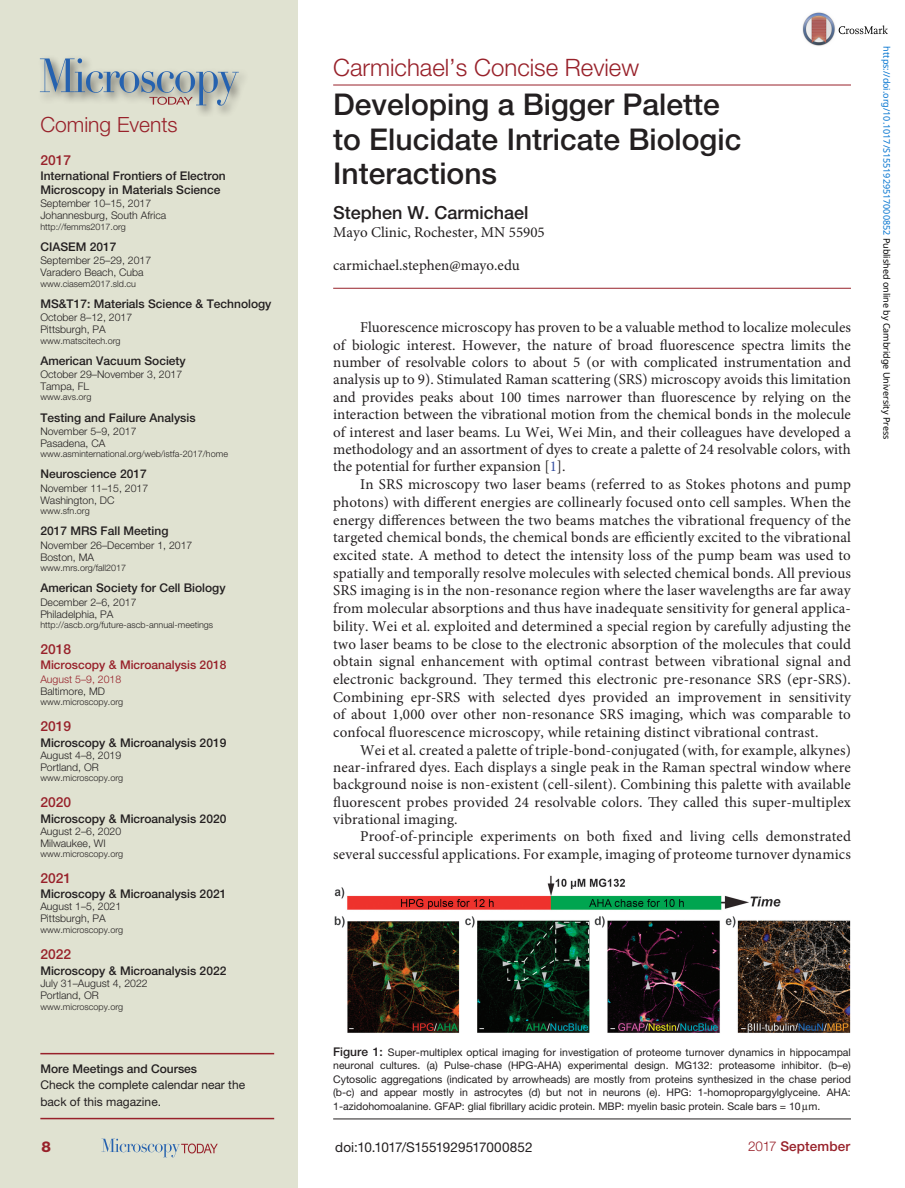
<style>
.page{position:relative;width:905px;height:1188px;background:#fff}
.page>*{position:absolute;margin:0;border:0;box-sizing:border-box;transform-origin:0 0}
.t1{font:500 30px/34.5px "Helvetica Neue LT Std";color:#231f20}
.t2{font:300 24px "Helvetica Neue LT Std";color:#98212a}
.t3{font:300 21px "Helvetica Neue LT Std";color:#98212a}
.t4{font:500 18px "Helvetica Neue LT Std";color:#231f20}
.t5{font:15px/17.7px "Minion Pro";letter-spacing:.01em;color:#231f20;text-align:justify}
.t6{font:800 15px "Helvetica Neue LT Std";color:#98212a}
.t7{font:500 13.8px "Helvetica Neue LT Std";color:#98212a}
.t8{font:13.5px "Helvetica Neue LT Std";letter-spacing:-.01em;color:#231f20}
.t9{font:500 13.5px "Helvetica Neue LT Std";letter-spacing:.015em;color:#98212a}
.t10{font:500 12px/13.5px "Helvetica Neue LT Std";color:#231f20}
.t11{font:12px/16.5px "Helvetica Neue LT Std";color:#231f20}
.t12{font:500 12px "Helvetica Neue LT Std";color:#98212a}
.t13{font:10.5px/13.5px "Helvetica Neue LT Std";color:#231f20;text-align:justify}
.t14{font:300 10.5px/12px "Helvetica Neue LT Std";color:#231f20}
.t15{font:300 10.5px "Helvetica Neue LT Std";color:#98212a}
.t16{font:300 9px "Helvetica Neue LT Std";color:#231f20}
.t17{font:9px "Noto Sans";color:#0172cf}
.s1{color:#3a53a3}
.s2{font-weight:500;font-size:12px}
.s3{font-weight:300}
.s4{color:#000}
</style>
<div class="page">
<div style="left:0;top:0;width:297px;height:1188px;background:#e0e2d1"></div>
<svg style="left:101px;top:1139px;width:117px;height:18px"></svg>
<div style="left:37px;top:55px;width:212px;height:62px;background:#231f20;opacity:.75"></div>
<svg style="left:40px;top:58px;width:199px;height:48px"></svg>
<hr style="left:40px;top:1053px;width:234px;height:1px;background:#98212a">
<hr style="left:40px;top:1118px;width:234px;height:1px;background:#98212a">
<hr style="left:333px;top:85px;width:517px;height:1px;background:#98212a">
<hr style="left:333px;top:288px;width:517px;height:1px;background:#98212a">
<img style="left:334px;top:875px;width:516px;height:158px">
<hr style="left:333px;top:1119px;width:517px;height:1px;background:#231f20">
<img style="left:802px;top:12px;width:86px;height:34px">
<h3 class="t3" style="left:40px;top:112px;width:139px">Coming Events</h3>
<p class="t7" style="left:40px;top:152px;width:32px">2017</p>
<p class="t10" style="left:40px;top:169px;width:187px">International Frontiers of Electron<br>Microscopy in Materials Science</p>
<p class="t14" style="left:40px;top:197px;width:127px">September 10–15, 2017<br>Johannesburg, South Africa</p>
<p class="t16" style="left:40px;top:221px;width:87px">http://femms2017.org</p>
<p class="t10" style="left:40px;top:240px;width:78px">CIASEM 2017</p>
<p class="t14" style="left:40px;top:254px;width:112px">September 25–29, 2017<br>Varadero Beach, Cuba</p>
<p class="t16" style="left:40px;top:278px;width:97px">www.ciasem2017.sld.cu</p>
<p class="t10" style="left:40px;top:297px;width:232px">MS&amp;T17: Materials Science &amp; Technology</p>
<p class="t14" style="left:40px;top:311px;width:93px">October 8–12, 2017<br>Pittsburgh, PA</p>
<p class="t16" style="left:40px;top:335px;width:82px">www.matscitech.org</p>
<p class="t10" style="left:40px;top:354px;width:147px">American Vacuum Society</p>
<p class="t14" style="left:40px;top:368px;width:143px">October 29–November 3, 2017<br>Tampa, FL</p>
<p class="t16" style="left:40px;top:392px;width:53px">www.avs.org</p>
<p class="t10" style="left:40px;top:410px;width:157px">Testing and Failure Analysis</p>
<p class="t14" style="left:40px;top:425px;width:98px">November 5–9, 2017<br>Pasadena, CA</p>
<p class="t16" style="left:40px;top:449px;width:189px">www.asminternational.org/web/istfa-2017/home</p>
<p class="t10" style="left:40px;top:467px;width:108px">Neuroscience 2017</p>
<p class="t14" style="left:40px;top:482px;width:109px">November 11–15, 2017<br>Washington, DC</p>
<p class="t16" style="left:40px;top:506px;width:51px">www.sfn.org</p>
<p class="t10" style="left:40px;top:524px;width:130px">2017 MRS Fall Meeting</p>
<p class="t14" style="left:40px;top:539px;width:153px">November 26–December 1, 2017<br>Boston, MA</p>
<p class="t16" style="left:40px;top:563px;width:87px">www.mrs.org/fall2017</p>
<p class="t10" style="left:40px;top:581px;width:187px">American Society for Cell Biology</p>
<p class="t14" style="left:40px;top:596px;width:98px">December 2–6, 2017<br>Philadelphia, PA</p>
<p class="t16" style="left:40px;top:619px;width:174px">http://ascb.org/future-ascb-annual-meetings</p>
<p class="t7" style="left:40px;top:641px;width:32px">2018</p>
<p class="t12" style="left:40px;top:658px;width:187px">Microscopy &amp; Microanalysis 2018</p>
<p class="t15" style="left:40px;top:673px;width:82px">August 5–9, 2018</p>
<p class="t14" style="left:40px;top:685px;width:66px">Baltimore, MD</p>
<p class="t16" style="left:40px;top:697px;width:84px">www.microscopy.org</p>
<p class="t7" style="left:40px;top:718px;width:32px">2019</p>
<p class="t10" style="left:40px;top:736px;width:187px">Microscopy &amp; Microanalysis 2019</p>
<p class="t14" style="left:40px;top:749px;width:82px">August 4–8, 2019<br>Portland, OR</p>
<p class="t16" style="left:40px;top:773px;width:84px">www.microscopy.org</p>
<p class="t7" style="left:40px;top:794px;width:32px">2020</p>
<p class="t10" style="left:40px;top:811px;width:187px">Microscopy &amp; Microanalysis 2020</p>
<p class="t14" style="left:40px;top:825px;width:82px">August 2–6, 2020<br>Milwaukee, WI</p>
<p class="t16" style="left:40px;top:848px;width:84px">www.microscopy.org</p>
<p class="t7" style="left:40px;top:870px;width:32px">2021</p>
<p class="t10" style="left:40px;top:887px;width:187px">Microscopy &amp; Microanalysis 2021</p>
<p class="t14" style="left:40px;top:901px;width:82px">August 1–5, 2021<br>Pittsburgh, PA</p>
<p class="t16" style="left:40px;top:924px;width:84px">www.microscopy.org</p>
<p class="t7" style="left:40px;top:945px;width:32px">2022</p>
<p class="t10" style="left:40px;top:964px;width:187px">Microscopy &amp; Microanalysis 2022</p>
<p class="t14" style="left:40px;top:977px;width:109px">July 31–August 4, 2022<br>Portland, OR</p>
<p class="t16" style="left:40px;top:1001px;width:84px">www.microscopy.org</p>
<p class="t10" style="left:40px;top:1062px;width:158px">More Meetings and Courses</p>
<p class="t11" style="left:40px;top:1077px;width:206px">Check the complete calendar near the back of this magazine.</p>
<h2 class="t2" style="left:333px;top:52px;width:307px">Carmichael’s Concise Review</h2>
<h1 class="t1" style="left:333px;top:87px;width:409px">Developing a Bigger Palette to Elucidate Intricate Biologic<br>Interactions</h1>
<p class="t4" style="left:333px;top:202px;width:197px">Stephen W. Carmichael</p>
<p class="t5" style="left:333px;top:223px;width:213px">Mayo Clinic, Rochester, MN 55905</p>
<p class="t5" style="left:333px;top:256px;width:188px">carmichael.stephen@mayo.edu</p>
<p class="t5" style="left:333px;top:319px;width:519px;text-indent:27px">Fluorescence microscopy has proven to be a valuable method to localize molecules of biologic interest. However, the nature of broad fluorescence spectra limits the number of resolvable colors to about 5 (or with complicated instrumentation and analysis up to 9). Stimulated Raman scattering (SRS) microscopy avoids this limitation and provides peaks about 100 times narrower than fluorescence by relying on the interaction between the vibrational motion from the chemical bonds in the molecule of interest and laser beams. Lu Wei, Wei Min, and their colleagues have developed a methodology and an assortment of dyes to create a palette of 24 resolvable colors, with the potential for further expansion [<span class="s1">1</span>].</p>
<p class="t5" style="left:333px;top:476px;width:519px;text-indent:27px">In SRS microscopy two laser beams (referred to as Stokes photons and pump photons) with different energies are collinearly focused onto cell samples. When the energy differences between the two beams matches the vibrational frequency of the targeted chemical bonds, the chemical bonds are efficiently excited to the vibrational excited state. A method to detect the intensity loss of the pump beam was used to spatially and temporally resolve molecules with selected chemical bonds. All previous SRS imaging is in the non-resonance region where the laser wavelengths are far away from molecular absorptions and thus have inadequate sensitivity for general applica&shy;bility. Wei et al. exploited and determined a special region by carefully adjusting the two laser beams to be close to the electronic absorption of the molecules that could obtain signal enhancement with optimal contrast between vibrational signal and electronic background. They termed this electronic pre-resonance SRS (epr-SRS).<br>Combining epr-SRS with selected dyes provided an improvement in sensitivity of about 1,000 over other non-resonance SRS imaging, which was comparable to confocal fluorescence microscopy, while retaining distinct vibrational contrast.</p>
<p class="t5" style="left:333px;top:741px;width:519px;text-indent:27px">Wei et al. created a palette of triple-bond-conjugated (with, for example, alkynes) near-infrared dyes. Each displays a single peak in the Raman spectral window where background noise is non-existent (cell-silent). Combining this palette with available fluorescent probes provided 24 resolvable colors. They called this super-multiplex vibrational imaging.</p>
<p class="t5" style="left:333px;top:828px;width:519px;line-height:17.2px;text-align:right">Proof-of-principle experiments on both fixed and living cells demonstrated several successful applications. For example, imaging of proteome turnover dynamics</p>
<p class="t13" style="left:333px;top:1045px;width:519px"><span class="s2">Figure 1:</span> Super-multiplex optical imaging for investigation of proteome turnover dynamics in hippocampal neuronal cultures. (a) Pulse-chase (HPG-AHA) experimental design. MG132: proteasome inhibitor. (b–e)<br>Cytosolic aggregations (indicated by arrowheads) are mostly from proteins synthesized in the chase period (b-c) and appear mostly in astrocytes (d) but not in neurons (e). HPG: 1-homopropargylglyceine. AHA:<br>1-azidohomoalanine. GFAP: glial fibrillary acidic protein. MBP: myelin basic protein. Scale bars = 10 m.</p>
<p class="t6" style="left:41px;top:1137px;width:11px">8</p>
<p class="t8" style="left:335px;top:1139px;width:199px">doi:10.1017/S1551929517000852</p>
<p class="t9" style="left:748px;top:1138px;width:104px"><span class="s3">2017</span> September</p>
<p class="t17" style="left:893px;top:46px;width:394px;rotate:90deg">https://doi.org/10.1017/S1551929517000852 <span class="s4">Published online by Cambridge University Press</span></p>
</div>
